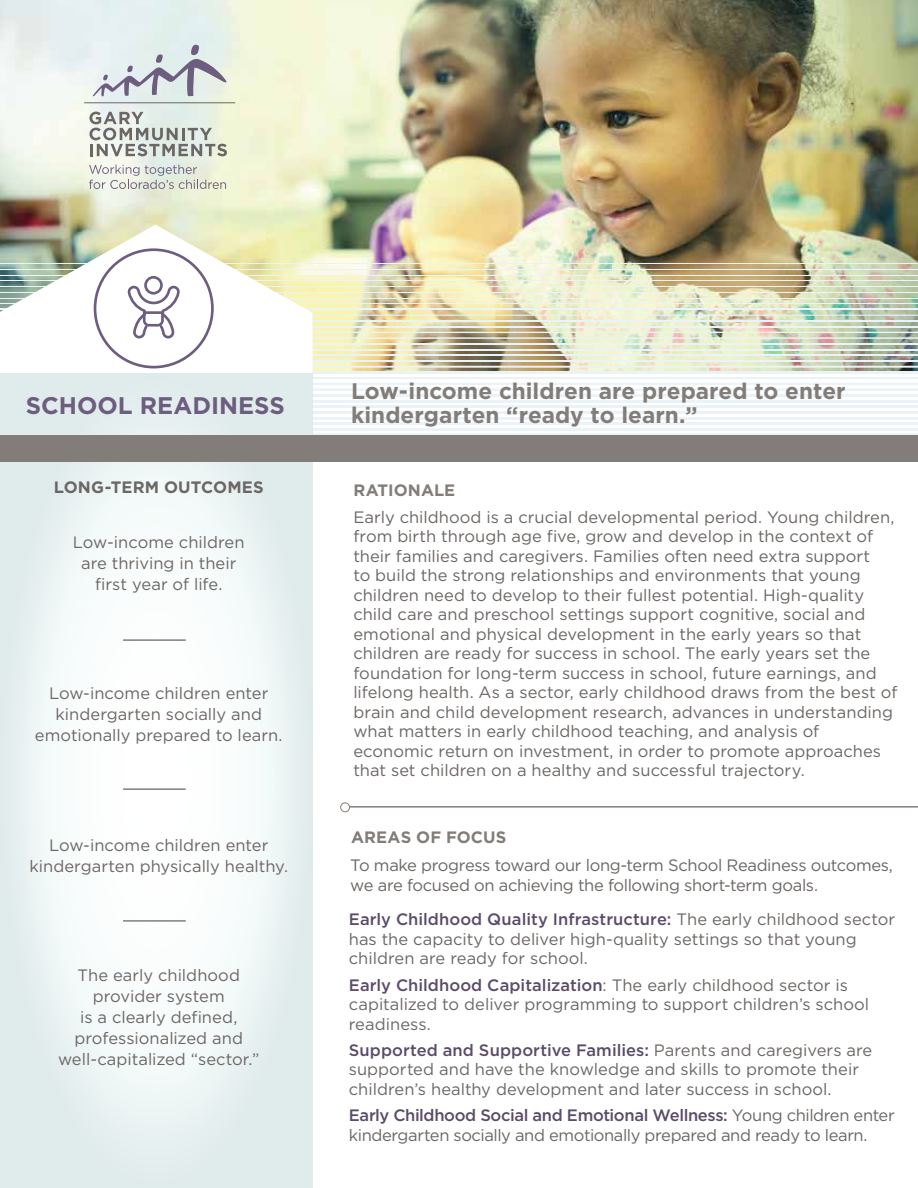
<style>
.page{position:relative;width:918px;height:1188px;background:#fff}
.page>*{position:absolute;margin:0;border:0;box-sizing:border-box;transform-origin:0 0}
.t1{font:700 24px "Gotham";color:#6d5d7f}
.t2{font:700 22.5px/24px "Gotham";color:#837d79}
.t3{font:16.5px/19.5px "Gotham";color:#6b6764}
.t4{font:16.5px/19.5px "Gotham";letter-spacing:-.025em;color:#6b6764}
.t5{font:16.5px/19.5px "Gotham";letter-spacing:-.02em;color:#6b6764}
.t6{font:700 16.5px "Gotham";letter-spacing:.005em;color:#837d79}
.t7{font:700 16.5px "Gotham";letter-spacing:.01em;color:#6b6764}
.s1{font-weight:500;color:#5a4c6a}
</style>
<div class="page">
<img style="left:0;top:0;width:918px;height:371px">
<hr style="left:0;top:434px;width:918px;height:3px;background:#eaf3f8">
<hr style="left:0;top:428px;width:918px;height:3px;background:#eaf3f8">
<hr style="left:0;top:423px;width:918px;height:2px;background:#eaf3f8">
<hr style="left:0;top:417px;width:918px;height:3px;background:#eaf3f8">
<hr style="left:0;top:411px;width:918px;height:3px;background:#eaf3f8">
<hr style="left:0;top:405px;width:918px;height:3px;background:#eaf3f8">
<hr style="left:0;top:400px;width:918px;height:2px;background:#eaf3f8">
<hr style="left:0;top:394px;width:918px;height:3px;background:#eaf3f8">
<hr style="left:0;top:388px;width:918px;height:3px;background:#eaf3f8">
<hr style="left:0;top:383px;width:918px;height:2px;background:#eaf3f8">
<hr style="left:0;top:377px;width:918px;height:2px;background:#eaf3f8">
<hr style="left:0;top:371px;width:918px;height:2px;background:#eaf3f8">
<hr style="left:0;top:366px;width:918px;height:2px;background:#eaf3f8">
<hr style="left:0;top:360px;width:918px;height:2px;background:#eaf3f8">
<hr style="left:0;top:354px;width:918px;height:2px;background:#eaf3f8">
<hr style="left:0;top:349px;width:918px;height:1px;background:#eaf3f8">
<hr style="left:0;top:343px;width:918px;height:2px;background:#eaf3f8">
<hr style="left:0;top:337px;width:918px;height:2px;background:#eaf3f8">
<hr style="left:0;top:332px;width:918px;height:1px;background:#eaf3f8">
<hr style="left:0;top:326px;width:918px;height:1px;background:#eaf3f8">
<hr style="left:0;top:320px;width:918px;height:2px;background:#eaf3f8">
<hr style="left:0;top:315px;width:918px;height:1px;background:#eaf3f8">
<hr style="left:0;top:309px;width:918px;height:1px;background:#eaf3f8">
<hr style="left:0;top:303px;width:918px;height:1px;background:#eaf3f8">
<hr style="left:0;top:298px;width:918px;height:1px;background:#eaf3f8">
<hr style="left:0;top:292px;width:918px;height:1px;background:#eaf3f8">
<hr style="left:0;top:286px;width:918px;height:1px;background:#eaf3f8">
<hr style="left:0;top:281px;width:918px;height:1px;background:#eaf3f8">
<hr style="left:0;top:275px;width:918px;height:1px;background:#eaf3f8">
<hr style="left:0;top:269px;width:918px;height:1px;background:#eaf3f8">
<hr style="left:0;top:264px;width:918px;height:1px;background:#eaf3f8">
<svg style="left:0;top:225px;width:313px;height:365px"></svg>
<svg style="left:94px;top:248px;width:120px;height:120px"></svg>
<svg style="left:93px;top:45px;width:134px;height:51px;background:#ced4d8"></svg>
<hr style="left:84px;top:102px;width:151px;height:1px;background:#6b6764">
<svg style="left:89px;top:112px;width:138px;height:44px;background:#c4c9c3"></svg>
<svg style="left:89px;top:165px;width:137px;height:24px;background:#d5d8d0"></svg>
<svg style="left:0;top:374px;width:312px;height:814px"></svg>
<div style="left:0;top:435px;width:918px;height:27px;background:#837d79"></div>
<hr style="left:123px;top:788px;width:63px;height:2px;background:#837d79">
<hr style="left:123px;top:639px;width:63px;height:2px;background:#837d79">
<hr style="left:123px;top:920px;width:63px;height:2px;background:#837d79">
<hr style="left:350px;top:806px;width:568px;height:2px;background:#857d79">
<div style="left:340px;top:802px;width:10px;height:10px;border:1px solid #857d79;border-radius:50%"></div>
<h1 class="t1" style="left:26px;top:391px;width:260px">SCHOOL READINESS</h1>
<p class="t7" style="left:54px;top:478px;width:211px">LONG-TERM OUTCOMES</p>
<p class="t3" style="left:73px;top:531px;width:173px;line-height:21px;text-align:center">Low-income children are thriving in their first year of life.</p>
<p class="t3" style="left:35px;top:683px;width:249px;line-height:21px;text-align:center">Low-income children enter kindergarten socially and emotionally prepared to learn.</p>
<p class="t3" style="left:29px;top:834px;width:260px;line-height:21px;text-align:center">Low-income children enter kindergarten physically healthy.</p>
<p class="t3" style="left:58px;top:965px;width:203px;line-height:21px;text-align:center">The early childhood provider system<br>is a clearly defined, professionalized and well-capitalized “sector.”</p>
<h2 class="t2" style="left:351px;top:379px;width:496px">Low-income children are prepared to enter kindergarten “ready to learn.”</h2>
<p class="t6" style="left:353px;top:481px;width:103px">RATIONALE</p>
<p class="t3" style="left:353px;top:507px;width:546px">Early childhood is a crucial developmental period. Young children, from birth through age five, grow and develop in the context of their families and caregivers. Families often need extra support<br>to build the strong relationships and environments that young children need to develop to their fullest potential. High-quality child care and preschool settings support cognitive, social and emotional and physical development in the early years so that children are ready for success in school. The early years set the foundation for long-term success in school, future earnings, and lifelong health. As a sector, early childhood draws from the best of brain and child development research, advances in understanding what matters in early childhood teaching, and analysis of economic return on investment, in order to promote approaches that set children on a healthy and successful trajectory.</p>
<p class="t6" style="left:351px;top:828px;width:157px">AREAS OF FOCUS</p>
<p class="t5" style="left:350px;top:856px;width:544px">To make progress toward our long-term School Readiness outcomes, we are focused on achieving the following short-term goals.</p>
<p class="t3" style="left:349px;top:910px;width:548px"><span class="s1">Early Childhood Quality Infrastructure:</span> The early childhood sector has the capacity to deliver high-quality settings so that young children are ready for school.</p>
<p class="t3" style="left:349px;top:975px;width:522px"><span class="s1">Early Childhood Capitalization</span>: The early childhood sector is capitalized to deliver programming to support children’s school readiness.</p>
<p class="t3" style="left:349px;top:1040px;width:525px"><span class="s1">Supported and Supportive Families:</span> Parents and caregivers are supported and have the knowledge and skills to promote their children’s healthy development and later success in school.</p>
<p class="t4" style="left:349px;top:1105px;width:547px"><span class="s1">Early Childhood Social and Emotional Wellness:</span> Young children enter kindergarten socially and emotionally prepared and ready to learn.</p>
</div>
